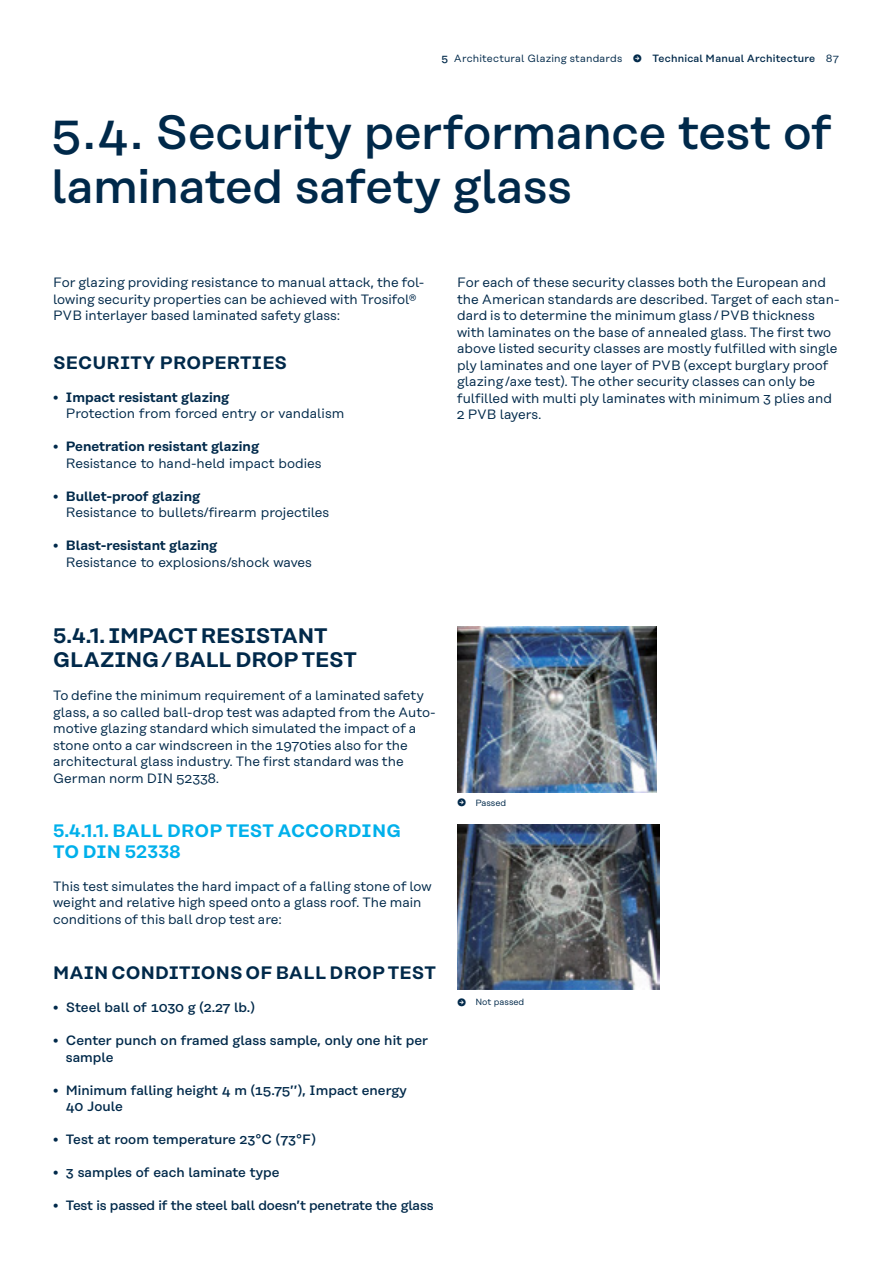
<style>
.page{position:relative;width:893px;height:1263px;background:#fff}
.page>*{position:absolute;margin:0;border:0;box-sizing:border-box;transform-origin:0 0}
.t1{font:500 48px/54px "Rational Text";letter-spacing:-.01em;color:#00294a}
.Copy_norm{font:600 21px/24px "Rational Text";letter-spacing:-.015em;color:#00294a}
.t2{font:600 18px "Rational Text";letter-spacing:.01em;color:#00294a}
.Copy_norm-2{font:600 18px/21px "Rational Text";letter-spacing:.01em;color:#00b0eb}
.Copy_norm_2007{font:13.5px/16.5px "Rational Text";color:#00294a}
.Abs_Spaltencopy_2019{font:500 13.5px/16.5px "Rational Text";color:#00294a}
.Abs_Spaltencopy_2019-2{font:13.5px/16.5px "Rational Text";color:#00294a}
.t3{font:10.5px "Rational Text";letter-spacing:.02em;color:#00294a}
.t4{font:500 10.5px "Rational Text";letter-spacing:.015em;color:#00294a}
.t5{font:9px "Rational Text";color:#00294a}
.s1{font-weight:500}
.s2{font-weight:400}
.s3{font-weight:600}
</style>
<div class="page">
<img style="left:457px;top:626px;width:200px;height:166px">
<img style="left:457px;top:824px;width:202px;height:166px">
<p class="t3" style="left:441px;top:52px;width:182px"><span class="s1">5</span> Architectural Glazing standards</p>
<p class="t4" style="left:652px;top:52px;width:188px">Technical Manual Architecture <span class="s2">87</span></p>
<p class="t1" style="left:51px;top:105px;width:782px">5.4. Security performance test of laminated safety glass</p>
<p class="Copy_norm_2007" style="left:53px;top:274px;width:373px">For glazing providing resistance to manual attack, the fol&shy;lowing security properties can be achieved with Trosifol®<br>PVB interlayer based laminated safety glass:</p>
<p class="Copy_norm_2007" style="left:457px;top:274px;width:384px">For each of these security classes both the European and the American standards are described. Target of each stan&shy;dard is to determine the minimum glass / PVB thickness with laminates on the base of annealed glass. The first two above listed security classes are mostly fulfilled with single ply laminates and one layer of PVB (except burglary proof glazing /axe test). The other security classes can only be fulfilled with multi ply laminates with minimum 3 plies and 2 PVB layers.</p>
<p class="t2" style="left:53px;top:352px;width:235px">SECURITY PROPERTIES</p>
<p class="Abs_Spaltencopy_2019-2" style="left:66px;top:389px;width:280px;text-indent:-13px"><span class="s1">•</span> <span class="s3">Impact resistant glazing<br></span>Protection from forced entry or vandalism</p>
<p class="Abs_Spaltencopy_2019-2" style="left:66px;top:438px;width:257px;text-indent:-13px"><span class="s1">•</span> <span class="s3">Penetration resistant glazing<br></span>Resistance to hand-held impact bodies</p>
<p class="Abs_Spaltencopy_2019-2" style="left:66px;top:488px;width:265px;text-indent:-13px"><span class="s1">•</span> <span class="s3">Bullet-proof glazing<br></span>Resistance to bullets/firearm projectiles</p>
<p class="Abs_Spaltencopy_2019-2" style="left:66px;top:537px;width:248px;text-indent:-13px"><span class="s1">•</span> <span class="s3">Blast-resistant glazing<br></span>Resistance to explosions/shock waves</p>
<p class="Copy_norm" style="left:53px;top:624px;width:305px">5.4.1. IMPACT RESISTANT<br>GLAZING / BALL DROP TEST</p>
<p class="Copy_norm_2007" style="left:53px;top:687px;width:384px">To define the minimum requirement of a laminated safety glass, a so called ball-drop test was adapted from the Auto&shy;motive glazing standard which simulated the impact of a stone onto a car windscreen in the 1970ties also for the architectural glass industry. The first standard was the German norm DIN 52338.</p>
<p class="Copy_norm-2" style="left:53px;top:820px;width:349px">5.4.1.1. BALL DROP TEST ACCORDING<br>TO DIN 52338</p>
<p class="Copy_norm_2007" style="left:53px;top:878px;width:380px">This test simulates the hard impact of a falling stone of low weight and relative high speed onto a glass roof. The main conditions of this ball drop test are:</p>
<p class="t2" style="left:53px;top:962px;width:384px">MAIN CONDITIONS OF BALL DROP TEST</p>
<p class="Abs_Spaltencopy_2019" style="left:53px;top:999px;width:203px">• Steel ball of 1030 g (2.27 lb.)</p>
<p class="Abs_Spaltencopy_2019" style="left:66px;top:1032px;width:364px;text-indent:-13px">• Center punch on framed glass sample, only one hit per sample</p>
<p class="Abs_Spaltencopy_2019" style="left:66px;top:1081px;width:343px;text-indent:-13px">• Minimum falling height 4 m (15.75’’), Impact energy<br>40 Joule</p>
<p class="Abs_Spaltencopy_2019" style="left:53px;top:1131px;width:264px">• Test at room temperature 23°C (73°F)</p>
<p class="Abs_Spaltencopy_2019" style="left:53px;top:1164px;width:228px">• 3 samples of each laminate type</p>
<p class="Abs_Spaltencopy_2019" style="left:53px;top:1197px;width:382px">• Test is passed if the steel ball doesn’t penetrate the glass</p>
<p class="t5" style="left:475px;top:797px;width:32px">Passed</p>
<p class="t5" style="left:475px;top:996px;width:51px">Not passed</p>
</div>
